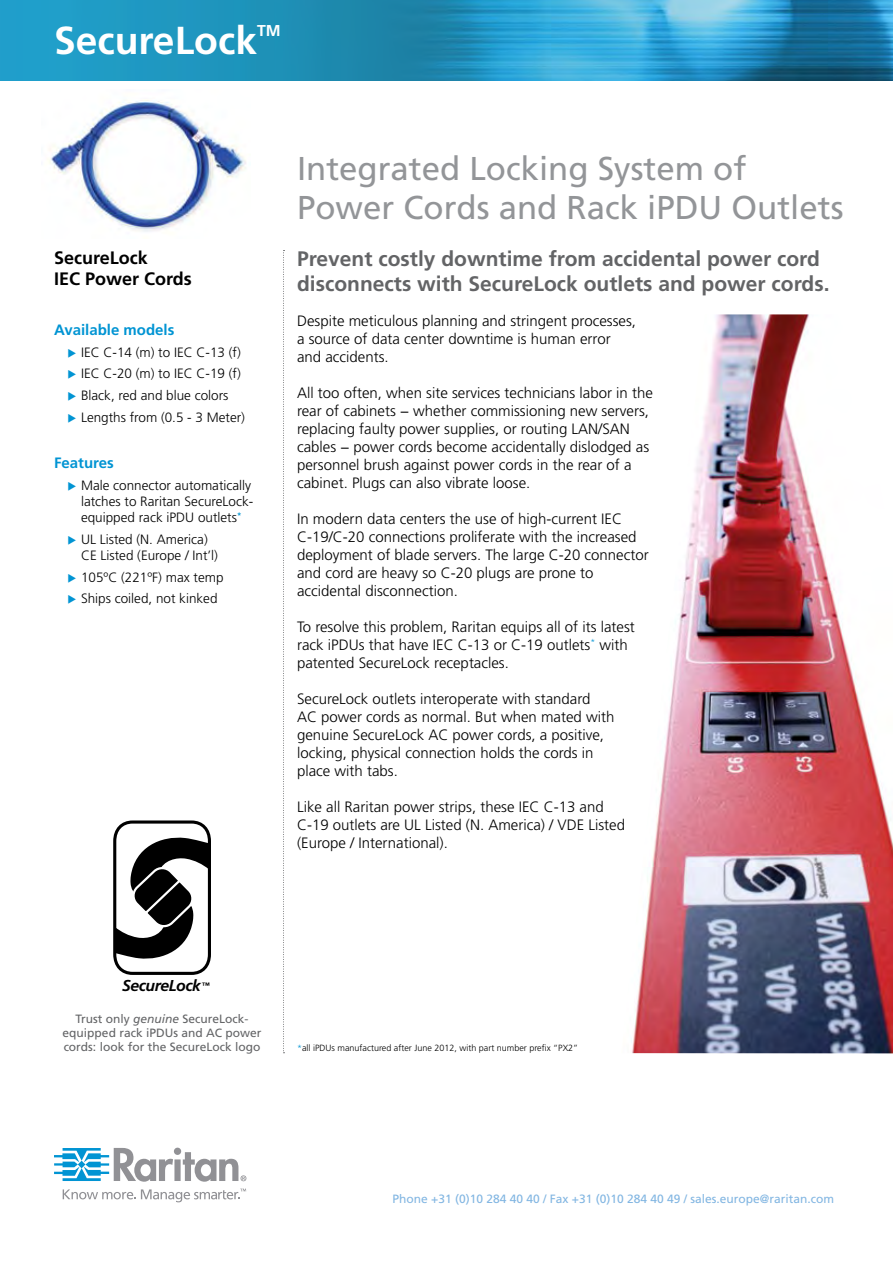
<style>
.page{position:relative;width:893px;height:1263px;background:#fff}
.page>*{position:absolute;margin:0;border:0;box-sizing:border-box;transform-origin:0 0}
.t1{font:700 39px "Frutiger LT Std";color:#fff}
.t2{font:33px/39.6px "Frutiger LT Std";color:#939598}
.t3{font:700 21px/25.2px "Frutiger LT Std";color:#636466}
.t4{font:700 18px/21.6px "Frutiger LT Std";color:#000}
.t5{font:italic 700 15.75px "Frutiger LT Std";letter-spacing:-.025em;color:#000}
.t6{font:700 15.75px "Frutiger LT Std";color:#fff}
.t7{font:300 15px/18px "Frutiger LT Std";color:#000}
.t8{font:700 15px "Frutiger LT Std";color:#0194d3}
.t9{font:300 13.5px/16.2px "Frutiger LT Std";color:#000}
.t10{font:12px/14.4px "Frutiger LT Std";color:#636466;text-align:center}
.t11{font:12px "Frutiger LT Std";color:#82b6e2}
.t12{font:300 9px "Frutiger LT Std";color:#000}
.s1{color:#0194d3}
.s2{font-style:italic}
</style>
<div class="page">
<img style="left:0;top:0;width:893px;height:80px">
<svg style="left:54px;top:1148px;width:192px;height:34px"></svg>
<svg style="left:63px;top:1189px;width:183px;height:13px"></svg>
<img style="left:47px;top:100px;width:199px;height:132px">
<div style="left:113px;top:820px;width:98px;height:155px;border:3px solid #000;border-radius:19px"></div>
<svg style="left:115px;top:835px;width:94px;height:126px"></svg>
<svg style="left:283px;top:250px;width:2px;height:803px"></svg>
<img style="left:631px;top:314px;width:262px;height:739px">
<h1 class="t1" style="left:54px;top:17px;width:204px">SecureLock</h1>
<p class="t6" style="left:257px;top:21px;width:25px">TM</p>
<p class="t4" style="left:54px;top:247px;width:139px">SecureLock<br>IEC Power Cords</p>
<p class="t8" style="left:54px;top:321px;width:122px">Available models</p>
<p class="t9" style="left:68px;top:344px;width:175px"><span class="s1">◆</span> IEC C-14 (m) to IEC C-13 (f)</p>
<p class="t9" style="left:68px;top:366px;width:175px"><span class="s1">◆</span> IEC C-20 (m) to IEC C-19 (f)</p>
<p class="t9" style="left:68px;top:387px;width:163px"><span class="s1">◆</span> Black, red and blue colors</p>
<p class="t9" style="left:68px;top:409px;width:179px"><span class="s1">◆</span> Lengths from (0.5 - 3 Meter)</p>
<p class="t8" style="left:54px;top:454px;width:61px">Features</p>
<p class="t9" style="left:81px;top:477px;width:174px;text-indent:-13px"><span class="s1">◆</span> Male connector automatically latches to Raritan SecureLock&shy;equipped rack iPDU outlets<sup>*</sup></p>
<p class="t9" style="left:81px;top:531px;width:139px;text-indent:-13px"><span class="s1">◆</span> UL Listed (N. America)<br>CE Listed (Europe / Int’l)</p>
<p class="t9" style="left:68px;top:569px;width:158px"><span class="s1">◆</span> 105ºC (221ºF) max temp</p>
<p class="t9" style="left:68px;top:591px;width:152px"><span class="s1">◆</span> Ships coiled, not kinked</p>
<h2 class="t2" style="left:297px;top:149px;width:548px">Integrated Locking System of<br>Power Cords and Rack iPDU Outlets</h2>
<h3 class="t3" style="left:297px;top:246px;width:534px">Prevent costly downtime from accidental power cord disconnects with SecureLock outlets and power cords.</h3>
<p class="t7" style="left:297px;top:312px;width:340px">Despite meticulous planning and stringent processes, a source of data center downtime is human error and accidents.</p>
<p class="t7" style="left:297px;top:384px;width:357px">All too often, when site services technicians labor in the rear of cabinets − whether commissioning new servers, replacing faulty power supplies, or routing LAN/SAN cables − power cords become accidentally dislodged as personnel brush against power cords in the rear of a cabinet. Plugs can also vibrate loose.</p>
<p class="t7" style="left:297px;top:510px;width:353px">In modern data centers the use of high-current IEC C-19/C-20 connections proliferate with the increased deployment of blade servers. The large C-20 connector and cord are heavy so C-20 plugs are prone to accidental disconnection.</p>
<p class="t7" style="left:297px;top:618px;width:339px">To resolve this problem, Raritan equips all of its latest rack iPDUs that have IEC C-13 or C-19 outlets<sup>*</sup> with patented SecureLock receptacles.</p>
<p class="t7" style="left:297px;top:690px;width:319px">SecureLock outlets interoperate with standard<br>AC power cords as normal. But when mated with genuine SecureLock AC power cords, a positive, locking, physical connection holds the cords in place with tabs.</p>
<p class="t7" style="left:297px;top:798px;width:330px">Like all Raritan power strips, these IEC C-13 and<br>C-19 outlets are UL Listed (N. America) / VDE Listed (Europe / International).</p>
<p class="t5" style="left:122px;top:977px;width:89px">SecureLock<sup>™</sup></p>
<p class="t10" style="left:63px;top:1011px;width:200px">Trust only <span class="s2">genuine</span> SecureLock&shy;equipped rack iPDUs and AC power cords: look for the SecureLock logo</p>
<p class="t12" style="left:297px;top:1043px;width:283px"><span class="s1">*</span>all iPDUs manufactured after June 2012, with part number prefix “PX2”</p>
<p class="t11" style="left:392px;top:1191px;width:443px">Phone +31 (0)10 284 40 40 / Fax +31 (0)10 284 40 49 / sales.europe@raritan.com</p>
</div>
